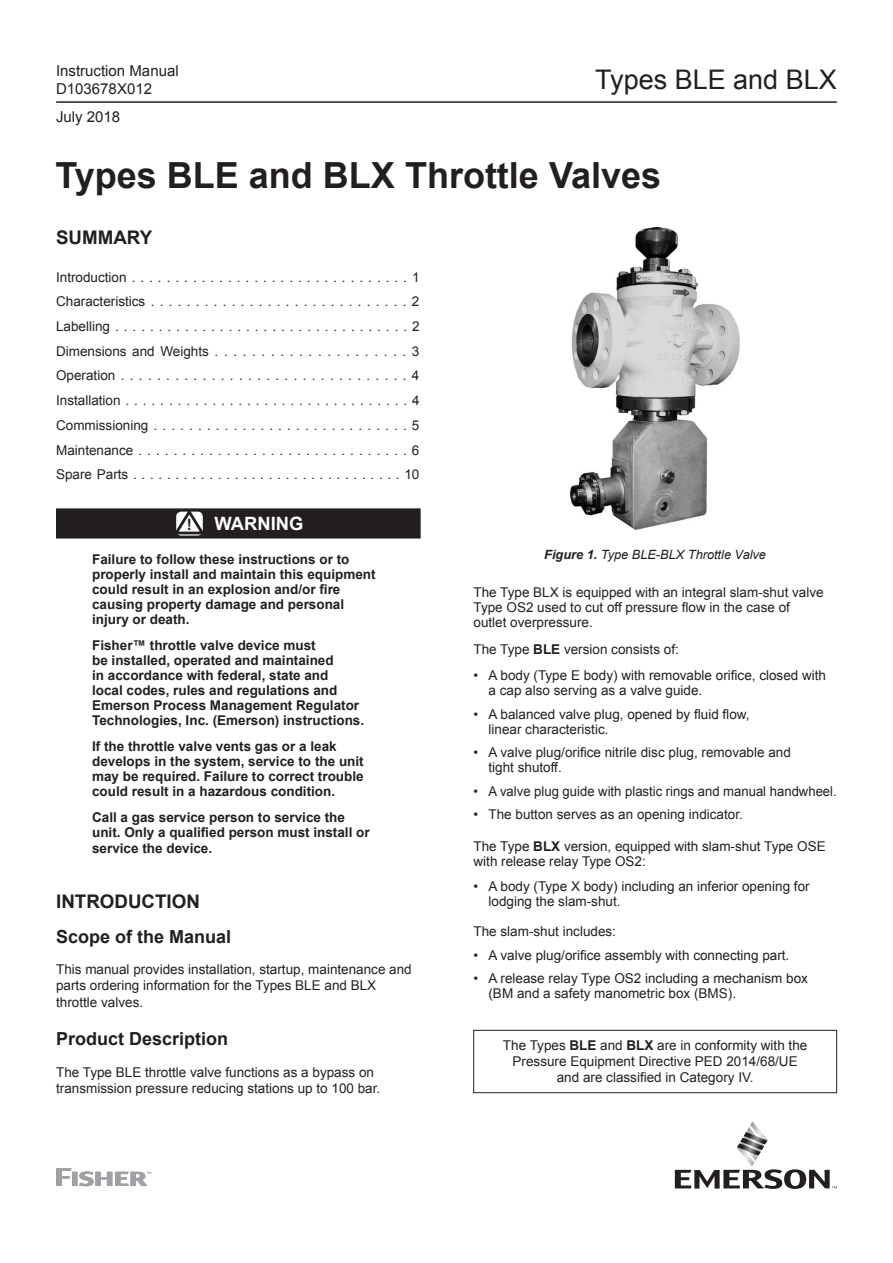
<style>
.page{position:relative;width:893px;height:1263px;background:#fff}
.page>*{position:absolute;margin:0;border:0;box-sizing:border-box;transform-origin:0 0}
.t1{font:700 36px "Arial";color:#231f20}
.t2{font:27px "Arial";color:#231f20}
.t3{font:700 18.75px "Arial";color:#231f20}
.t4{font:700 18.3px "Arial";color:#fff}
.t5{font:700 18px "Arial";color:#231f20}
.t6{font:15px/18px "Arial";color:#231f20}
.t7{font:13.5px/24.8px "Arial";color:#231f20}
.t8{font:700 13.5px/15px "Arial";color:#231f20}
.t9{font:italic 12.75px "Arial";color:#231f20}
.s1{font-size:15.6px;color:#231f20}
.s2{font-weight:700}
</style>
<div class="page">
<div style="left:57px;top:509px;width:363px;height:29px;background:#231f20"></div>
<div style="left:56px;top:508px;width:365px;height:30px;border:2px solid #231f20"></div>
<svg style="left:171px;top:508px;width:36px;height:28px"></svg>
<div style="left:473px;top:1030px;width:364px;height:63px;border:1px solid #231f20"></div>
<img style="left:571px;top:227px;width:168px;height:302px">
<svg style="left:675px;top:1121px;width:162px;height:68px"></svg>
<svg style="left:56px;top:1168px;width:95px;height:18px"></svg>
<hr style="left:56px;top:101px;width:781px;height:2px;background:#231f20">
<p class="t6" style="left:56px;top:61px;width:124px">Instruction Manual<br>D103678X012</p>
<p class="t6" style="left:56px;top:108px;width:66px">July 2018</p>
<h2 class="t2" style="left:595px;top:62px;width:243px">Types BLE and BLX</h2>
<h1 class="t1" style="left:56px;top:151px;width:607px">Types BLE and BLX Throttle Valves</h1>
<h3 class="t3" style="left:56px;top:225px;width:98px">Summary</h3>
<p class="t7" style="left:56px;top:265px;width:365px;text-align:justify">Introduction . . . . . . . . . . . . . . . . . . . . . . . . . . . . . . . . 1<br>Characteristics . . . . . . . . . . . . . . . . . . . . . . . . . . . . . 2<br>Labelling . . . . . . . . . . . . . . . . . . . . . . . . . . . . . . . . . . 2<br>Dimensions and Weights . . . . . . . . . . . . . . . . . . . . . 3<br>Operation . . . . . . . . . . . . . . . . . . . . . . . . . . . . . . . . 4<br>Installation . . . . . . . . . . . . . . . . . . . . . . . . . . . . . . . . . 4<br>Commissioning . . . . . . . . . . . . . . . . . . . . . . . . . . . . . 5<br>Maintenance . . . . . . . . . . . . . . . . . . . . . . . . . . . . . . . 6<br>Spare Parts . . . . . . . . . . . . . . . . . . . . . . . . . . . . . . . . 10</p>
<h3 class="t4" style="left:187px;top:511px;width:118px"><span class="s1">!</span> Warning</h3>
<p class="t8" style="left:92px;top:552px;width:285px">Failure to follow these instructions or to properly install and maintain this equipment could result in an explosion and/or fire causing property damage and personal injury or death.</p>
<p class="t8" style="left:92px;top:638px;width:274px">Fisher™ throttle valve device must<br>be installed, operated and maintained<br>in accordance with federal, state and<br>local codes, rules and regulations and Emerson Process Management Regulator Technologies, Inc. (Emerson) instructions.</p>
<p class="t8" style="left:92px;top:739px;width:273px">If the throttle valve vents gas or a leak develops in the system, service to the unit may be required. Failure to correct trouble could result in a hazardous condition.</p>
<p class="t8" style="left:92px;top:810px;width:279px;line-height:15.6px">Call a gas service person to service the unit. Only a qualified person must install or service the device.</p>
<h3 class="t3" style="left:56px;top:889px;width:145px">Introduction</h3>
<h3 class="t5" style="left:56px;top:925px;width:177px">Scope of the Manual</h3>
<p class="t7" style="left:56px;top:961px;width:357px;line-height:16.2px">This manual provides installation, startup, maintenance and parts ordering information for the Types BLE and BLX throttle valves.</p>
<h3 class="t5" style="left:56px;top:1027px;width:174px">Product Description</h3>
<p class="t7" style="left:56px;top:1064px;width:326px;line-height:16.2px">The Type BLE throttle valve functions as a bypass on transmission pressure reducing stations up to 100 bar.</p>
<p class="t9" style="left:544px;top:546px;width:223px"><span class="s2">Figure 1.</span> Type BLE-BLX Throttle Valve</p>
<p class="t7" style="left:473px;top:585px;width:352px;line-height:15px">The Type BLX is equipped with an integral slam-shut valve<br>Type OS2 used to cut off pressure flow in the case of outlet overpressure.</p>
<p class="t7" style="left:473px;top:637px;width:207px">The Type <span class="s2">BLE</span> version consists of:</p>
<p class="t7" style="left:488px;top:668px;width:339px;line-height:15px;text-indent:-15px">• A body (Type E body) with removable orifice, closed with a cap also serving as a valve guide.</p>
<p class="t7" style="left:488px;top:707px;width:263px;line-height:15px;text-indent:-15px">• A balanced valve plug, opened by fluid flow, linear characteristic.</p>
<p class="t7" style="left:488px;top:745px;width:304px;line-height:15px;text-indent:-15px">• A valve plug/orifice nitrile disc plug, removable and tight shutoff.</p>
<p class="t7" style="left:473px;top:779px;width:365px">• A valve plug guide with plastic rings and manual handwheel.</p>
<p class="t7" style="left:473px;top:802px;width:271px">• The button serves as an opening indicator.</p>
<p class="t7" style="left:473px;top:838px;width:354px;line-height:15px">The Type <span class="s2">BLX</span> version, equipped with slam-shut Type OSE with release relay Type OS2:</p>
<p class="t7" style="left:488px;top:879px;width:323px;line-height:15px;text-indent:-15px">• A body (Type X body) including an inferior opening for lodging the slam-shut.</p>
<p class="t7" style="left:473px;top:919px;width:144px">The slam-shut includes:</p>
<p class="t7" style="left:473px;top:943px;width:317px">• A valve plug/orifice assembly with connecting part.</p>
<p class="t7" style="left:488px;top:971px;width:321px;line-height:15px;text-indent:-15px">• A release relay Type OS2 including a mechanism box (BM and a safety manometric box (BMS).</p>
<p class="t7" style="left:503px;top:1037px;width:306px;line-height:16.2px;text-align:center">The Types <span class="s2">BLE</span> and <span class="s2">BLX</span> are in conformity with the<br>Pressure Equipment Directive PED 2014/68/UE and are classified in Category IV.</p>
</div>
